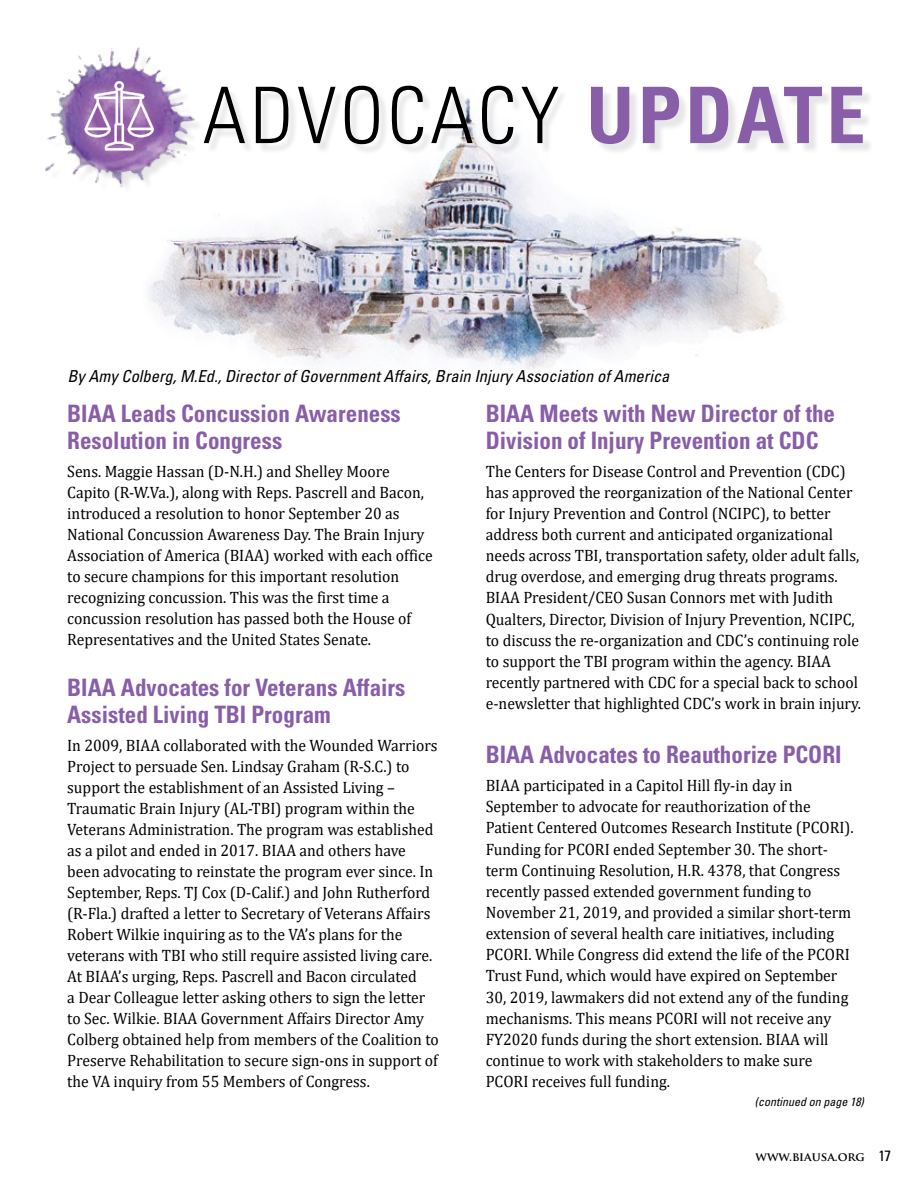
<style>
.page{position:relative;width:918px;height:1188px;background:#fff}
.page>*{position:absolute;margin:0;border:0;box-sizing:border-box;transform-origin:0 0}
.t1{font:300 condensed 78px "Univers LT Std";letter-spacing:.05em;color:#000}
.t2{font:700 condensed 24px/27px "Univers LT Std";color:#895ea8;scale:.96 1}
.t3{font:16.5px/21.1px "Cambria";color:#000;scale:.95 1}
.t4{font:italic condensed 16.5px "Univers LT Std";color:#000}
.t5{font:italic condensed 12px "Univers LT Std";color:#000}
.t6{font:700 12px "Trajan Pro";color:#000}
.s1{font-weight:700;color:#895ea8}
.s2{font-family:"Univers LT Std";font-weight:400;font-stretch:condensed;font-size:15px}
</style>
<div class="page">
<img style="left:149px;top:155px;width:632px;height:214px">
<div style="left:48px;top:50px;width:157px;height:147px;background:#fff"></div>
<img style="left:45px;top:47px;width:180px;height:147px">
<div style="left:206px;top:88px;width:668px;height:67px;background:#000;opacity:.1"></div>
<svg style="left:84px;top:81px;width:70px;height:70px"></svg>
<h1 class="t1" style="left:203px;top:69px;width:664px">ADVOCACY <span class="s1">UPDATE</span></h1>
<p class="t4" style="left:68px;top:366px;width:604px">By Amy Colberg, M.Ed., Director of Government Affairs, Brain Injury Association of America</p>
<h2 class="t2" style="left:67px;top:400px;width:349px">BIAA Leads Concussion Awareness<br>Resolution in Congress</h2>
<p class="t3" style="left:67px;top:461px;width:386px">Sens. Maggie Hassan (D-N.H.) and Shelley Moore Capito (R-W.Va.), along with Reps. Pascrell and Bacon, introduced a resolution to honor September 20 as National Concussion Awareness Day. The Brain Injury Association of America (BIAA) worked with each office to secure champions for this important resolution recognizing concussion. This was the first time a concussion resolution has passed both the House of Representatives and the United States Senate.</p>
<h2 class="t2" style="left:67px;top:674px;width:354px">BIAA Advocates for Veterans Affairs<br>Assisted Living TBI Program</h2>
<p class="t3" style="left:67px;top:735px;width:393px">In 2009, BIAA collaborated with the Wounded Warriors Project to persuade Sen. Lindsay Graham (R-S.C.) to support the establishment of an Assisted Living – Traumatic Brain Injury (AL-TBI) program within the Veterans Administration. The program was established as a pilot and ended in 2017. BIAA and others have been advocating to reinstate the program ever since. In September, Reps. TJ Cox (D-Calif.) and John Rutherford (R-Fla.) drafted a letter to Secretary of Veterans Affairs Robert Wilkie inquiring as to the VA’s plans for the veterans with TBI who still require assisted living care.<br>At BIAA’s urging, Reps. Pascrell and Bacon circulated<br>a Dear Colleague letter asking others to sign the letter to Sec. Wilkie. BIAA Government Affairs Director Amy Colberg obtained help from members of the Coalition to Preserve Rehabilitation to secure sign-ons in support of the VA inquiry from 55 Members of Congress.</p>
<h2 class="t2" style="left:486px;top:400px;width:365px">BIAA Meets with New Director of the<br>Division of Injury Prevention at CDC</h2>
<p class="t3" style="left:486px;top:461px;width:396px">The Centers for Disease Control and Prevention (CDC) has approved the reorganization of the National Center for Injury Prevention and Control (NCIPC), to better address both current and anticipated organizational needs across TBI, transportation safety, older adult falls, drug overdose, and emerging drug threats programs.<br>BIAA President/CEO Susan Connors met with Judith Qualters, Director, Division of Injury Prevention, NCIPC, to discuss the re-organization and CDC’s continuing role to support the TBI program within the agency. BIAA recently partnered with CDC for a special back to school e-newsletter that highlighted CDC’s work in brain injury.</p>
<h2 class="t2" style="left:486px;top:741px;width:372px">BIAA Advocates to Reauthorize PCORI</h2>
<p class="t3" style="left:486px;top:775px;width:389px">BIAA participated in a Capitol Hill fly-in day in September to advocate for reauthorization of the Patient Centered Outcomes Research Institute (PCORI).<br>Funding for PCORI ended September 30. The short&shy;term Continuing Resolution, H.R. 4378, that Congress recently passed extended government funding to November 21, 2019, and provided a similar short-term extension of several health care initiatives, including PCORI. While Congress did extend the life of the PCORI Trust Fund, which would have expired on September 30, 2019, lawmakers did not extend any of the funding mechanisms. This means PCORI will not receive any FY2020 funds during the short extension. BIAA will continue to work with stakeholders to make sure PCORI receives full funding.</p>
<p class="t5" style="left:755px;top:1094px;width:111px">(continued on page 18)</p>
<p class="t6" style="left:756px;top:1149px;width:137px">WWW.BIAUSA.ORG <span class="s2">17</span></p>
</div>
